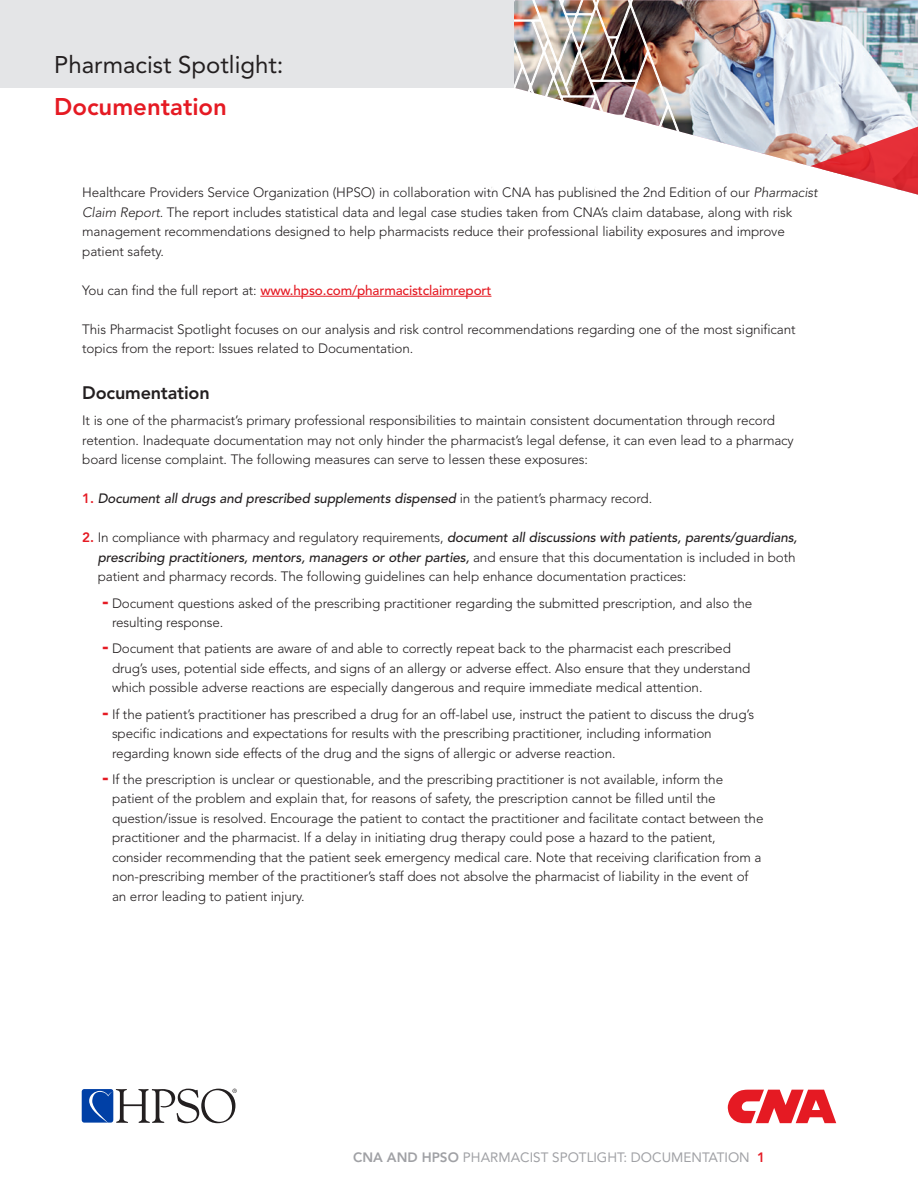
<style>
.page{position:relative;width:918px;height:1188px;background:#fff}
.page>*{position:absolute;margin:0;border:0;box-sizing:border-box;transform-origin:0 0}
.t1{font:24px "Avenir";color:#231f20}
.t2{font:800 24px "Avenir";color:#e51a23}
.COPY_BULLETS_161013{font:800 18px "Avenir";letter-spacing:-.01em;color:#231f20}
.COPY_BULLETS_161013-2{font:300 13.5px/19.5px "Avenir";letter-spacing:-.01em;color:#231f20}
.COPY_BULLETS_161013-3{font:italic 500 13.5px "Avenir";letter-spacing:-.01em;color:#231f20}
.COPY_BULLETS_161013-4{font:500 13.5px "Avenir";letter-spacing:-.01em;color:#e51a23}
.t3{font:13.5px "Avenir";color:#a0a1a5}
.s1{font-style:italic}
.s2{font-weight:300;color:#231f20}
.s3{font-weight:800;font-style:normal;color:#e51a23}
.s4{font-weight:300;font-style:normal}
.s5{font-weight:800;color:#e51a23}
.s6{font-weight:500;font-style:italic}
.s7{font-weight:900;font-size:20.25px;color:#e51a23}
.s8{font-weight:800}
</style>
<div class="page">
<svg style="left:728px;top:1090px;width:108px;height:33px"></svg>
<div style="left:82px;top:1089px;width:31px;height:34px;background:#0040a6;border-radius:3px"></div>
<svg style="left:89px;top:1089px;width:148px;height:34px"></svg>
<hr style="left:260px;top:296px;width:231px;height:1px;background:#e51a23">
<img style="left:701px;top:0;width:217px;height:166px">
<svg style="left:810px;top:127px;width:108px;height:68px"></svg>
<img style="left:514px;top:0;width:187px;height:137px">
<div style="left:0;top:0;width:514px;height:88px;background:#e4e5e7"></div>
<p class="t1" style="left:54px;top:51px;width:231px">Pharmacist Spotlight:</p>
<p class="t2" style="left:54px;top:93px;width:174px">Documentation</p>
<p class="COPY_BULLETS_161013-2" style="left:82px;top:183px;width:737px">Healthcare Providers Service Organization (HPSO) in collaboration with CNA has published the 2nd Edition of our <span class="s1">Pharmacist Claim Report</span>. The report includes statistical data and legal case studies taken from CNA’s claim database, along with risk management recommendations designed to help pharmacists reduce their professional liability exposures and improve patient safety.</p>
<p class="COPY_BULLETS_161013-4" style="left:82px;top:282px;width:411px"><span class="s2">You can find the full report at:</span> www.hpso.com/pharmacistclaimreport</p>
<p class="COPY_BULLETS_161013-2" style="left:82px;top:320px;width:715px">This Pharmacist Spotlight focuses on our analysis and risk control recommendations regarding one of the most significant topics from the report: Issues related to Documentation.</p>
<p class="COPY_BULLETS_161013" style="left:82px;top:382px;width:129px">Documentation</p>
<p class="COPY_BULLETS_161013-2" style="left:82px;top:411px;width:713px">It is one of the pharmacist’s primary professional responsibilities to maintain consistent documentation through record retention. Inadequate documentation may not only hinder the pharmacist’s legal defense, it can even lead to a pharmacy board license complaint. The following measures can serve to lessen these exposures:</p>
<p class="COPY_BULLETS_161013-3" style="left:82px;top:491px;width:571px"><span class="s3">1.</span> Document all drugs and prescribed supplements dispensed <span class="s4">in the patient’s pharmacy record.</span></p>
<p class="COPY_BULLETS_161013-2" style="left:98px;top:528px;width:701px;text-indent:-15px"><span class="s5">2.</span> In compliance with pharmacy and regulatory requirements, <span class="s6">document all discussions with patients, parents/guardians, prescribing practitioners, mentors, managers or other parties,</span> and ensure that this documentation is included in both patient and pharmacy records. The following guidelines can help enhance documentation practices:</p>
<p class="COPY_BULLETS_161013-2" style="left:112px;top:593px;width:642px;text-indent:-10px"><span class="s7">-</span> Document questions asked of the prescribing practitioner regarding the submitted prescription, and also the resulting response.</p>
<p class="COPY_BULLETS_161013-2" style="left:112px;top:639px;width:640px;text-indent:-10px"><span class="s7">-</span> Document that patients are aware of and able to correctly repeat back to the pharmacist each prescribed drug’s uses, potential side effects, and signs of an allergy or adverse effect. Also ensure that they understand which possible adverse reactions are especially dangerous and require immediate medical attention.</p>
<p class="COPY_BULLETS_161013-2" style="left:112px;top:704px;width:644px;text-indent:-10px"><span class="s7">-</span> If the patient’s practitioner has prescribed a drug for an off-label use, instruct the patient to discuss the drug’s specific indications and expectations for results with the prescribing practitioner, including information regarding known side effects of the drug and the signs of allergic or adverse reaction.</p>
<p class="COPY_BULLETS_161013-2" style="left:112px;top:770px;width:653px;text-indent:-10px"><span class="s7">-</span> If the prescription is unclear or questionable, and the prescribing practitioner is not available, inform the patient of the problem and explain that, for reasons of safety, the prescription cannot be filled until the question/issue is resolved. Encourage the patient to contact the practitioner and facilitate contact between the practitioner and the pharmacist. If a delay in initiating drug therapy could pose a hazard to the patient, consider recommending that the patient seek emergency medical care. Note that receiving clarification from a non-prescribing member of the practitioner’s staff does not absolve the pharmacist of liability in the event of an error leading to patient injury.</p>
<p class="t3" style="left:353px;top:1149px;width:414px"><span class="s8">CNA AND HPSO</span> PHARMACIST SPOTLIGHT: DOCUMENTATION <span class="s5">1</span></p>
</div>
